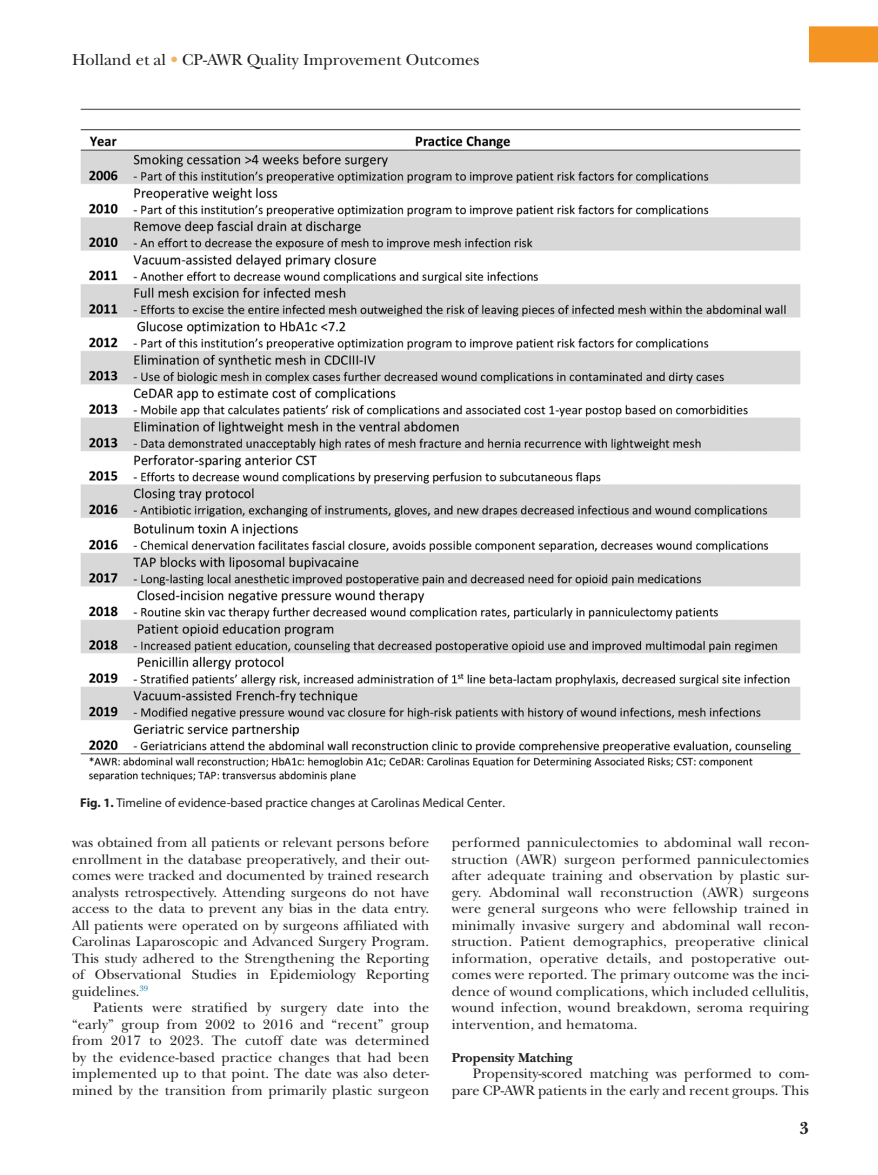
<style>
.page{position:relative;width:878px;height:1175px;background:#fff}
.page>*{position:absolute;margin:0;border:0;box-sizing:border-box;transform-origin:0 0}
.t1{font:700 18px "New Baskerville Std";color:#231f20}
.t2{font:16.5px "New Baskerville Std";color:#231f20}
.t3{font:14.25px/16.5px "New Baskerville Std";color:#231f20;text-align:justify}
.t4{font:700 13.5px "New Baskerville Std";color:#231f20}
.t5{font:12.75px "Myriad Pro";color:#231f20}
.s1{color:#f7b163}
.s2{font-weight:700}
</style>
<div class="page">
<div style="left:808px;top:26px;width:70px;height:36px;background:#f39423"></div>
<img style="left:80px;top:108px;width:720px;height:673px">
<p class="t2" style="left:72px;top:50px;width:409px">Holland et al <span class="s1">•</span> CP-AWR Quality Improvement Outcomes</p>
<p class="t5" style="left:80px;top:795px;width:426px"><span class="s2">Fig. 1.</span> Timeline of evidence-based practice changes at Carolinas Medical Center.</p>
<p class="t3" style="left:72px;top:834px;width:359px">was obtained from all patients or relevant persons before enrollment in the database preoperatively, and their out&shy;comes were tracked and documented by trained research analysts retrospectively. Attending surgeons do not have access to the data to prevent any bias in the data entry.<br>All patients were operated on by surgeons affiliated with Carolinas Laparoscopic and Advanced Surgery Program.<br>This study adhered to the Strengthening the Reporting of Observational Studies in Epidemiology Reporting guidelines.<sup>39</sup></p>
<p class="t3" style="left:72px;top:999px;width:359px;text-indent:21px">Patients were stratified by surgery date into the “early” group from 2002 to 2016 and “recent” group from 2017 to 2023. The cutoff date was determined by the evidence-based practice changes that had been implemented up to that point. The date was also deter&shy;mined by the transition from primarily plastic surgeon</p>
<p class="t3" style="left:452px;top:834px;width:359px">performed panniculectomies to abdominal wall recon&shy;struction (AWR) surgeon performed panniculectomies after adequate training and observation by plastic sur&shy;gery. Abdominal wall reconstruction (AWR) surgeons were general surgeons who were fellowship trained in minimally invasive surgery and abdominal wall recon&shy;struction. Patient demographics, preoperative clinical information, operative details, and postoperative out&shy;comes were reported. The primary outcome was the inci&shy;dence of wound complications, which included cellulitis, wound infection, wound breakdown, seroma requiring intervention, and hematoma.</p>
<p class="t4" style="left:452px;top:1049px;width:122px">Propensity Matching</p>
<p class="t3" style="left:451px;top:1065px;width:359px;text-align:right">Propensity-scored matching was performed to com&shy;pare CP-AWR patients in the early and recent groups. This</p>
<p class="t1" style="left:799px;top:1118px;width:11px">3</p>
</div>
